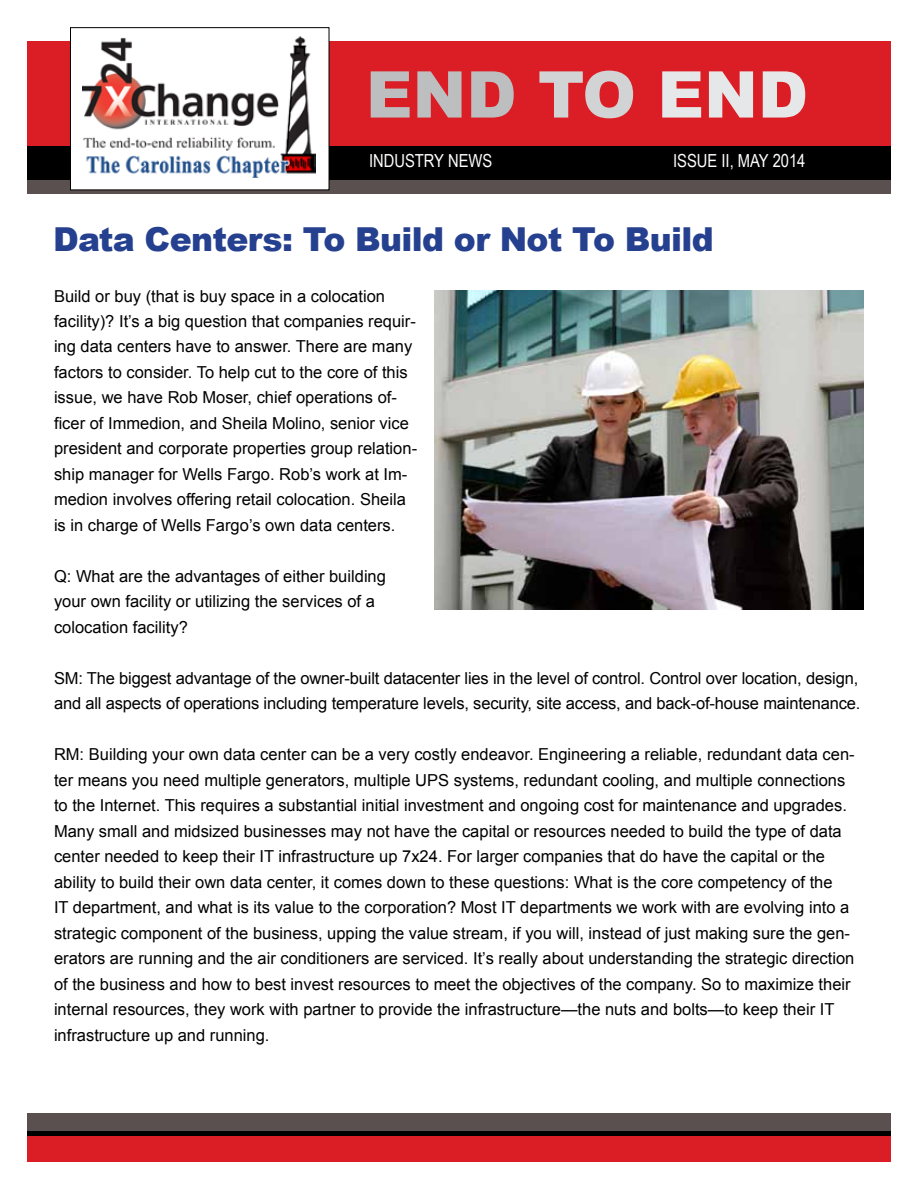
<style>
.page{position:relative;width:918px;height:1188px;background:#fff}
.page>*{position:absolute;margin:0;border:0;box-sizing:border-box;transform-origin:0 0}
.t1{font:900 64.5px "Arial";color:#bcbec0}
.t2{font:900 33px "Arial";letter-spacing:-.02em;color:#25408f}
.t3{font:18px "Arial Narrow";color:#fff}
.t4{font:16.5px/25.5px "Arial";color:#000}
.s1{color:#d1d3d4}
.s2{color:#e6e7e8}
</style>
<div class="page">
<div style="left:27px;top:41px;width:864px;height:108px;background:#db1e25"></div>
<div style="left:27px;top:170px;width:864px;height:24px;background:#5a5050"></div>
<div style="left:27px;top:146px;width:864px;height:33px;background:#000"></div>
<div style="left:70px;top:28px;width:259px;height:162px;background:#fff"></div>
<img style="left:82px;top:37px;width:234px;height:141px">
<div style="left:70px;top:27px;width:259px;height:163px;border:1px solid #000"></div>
<div style="left:27px;top:1113px;width:864px;height:22px;background:#5a5050"></div>
<div style="left:27px;top:1131px;width:864px;height:9px;background:#000"></div>
<div style="left:27px;top:1136px;width:864px;height:25px;background:#db1e25"></div>
<img style="left:434px;top:291px;width:430px;height:319px">
<h1 class="t1" style="left:366px;top:59px;width:444px">END <span class="s1">TO</span> <span class="s2">END</span></h1>
<p class="t3" style="left:369px;top:147px;width:125px">INDUSTRY NEWS</p>
<p class="t3" style="left:673px;top:147px;width:134px">ISSUE II, MAY 2014</p>
<h2 class="t2" style="left:53px;top:221px;width:662px">Data Centers: To Build or Not To Build</h2>
<p class="t4" style="left:54px;top:283px;width:365px">Build or buy (that is buy space in a colocation facility)? It’s a big question that companies requir&shy;ing data centers have to answer. There are many factors to consider. To help cut to the core of this issue, we have Rob Moser, chief operations of&shy;ficer of Immedion, and Sheila Molino, senior vice president and corporate properties group relation&shy;ship manager for Wells Fargo. Rob’s work at Im&shy;medion involves offering retail colocation. Sheila is in charge of Wells Fargo’s own data centers.</p>
<p class="t4" style="left:54px;top:563px;width:334px">Q: What are the advantages of either building your own facility or utilizing the services of a colocation facility?</p>
<p class="t4" style="left:54px;top:665px;width:808px">SM: The biggest advantage of the owner-built datacenter lies in the level of control. Control over location, design, and all aspects of operations including temperature levels, security, site access, and back-of-house maintenance.</p>
<p class="t4" style="left:54px;top:742px;width:802px">RM: Building your own data center can be a very costly endeavor. Engineering a reliable, redundant data cen&shy;ter means you need multiple generators, multiple UPS systems, redundant cooling, and multiple connections to the Internet. This requires a substantial initial investment and ongoing cost for maintenance and upgrades.<br>Many small and midsized businesses may not have the capital or resources needed to build the type of data center needed to keep their IT infrastructure up 7x24. For larger companies that do have the capital or the ability to build their own data center, it comes down to these questions: What is the core competency of the<br>IT department, and what is its value to the corporation? Most IT departments we work with are evolving into a strategic component of the business, upping the value stream, if you will, instead of just making sure the gen&shy;erators are running and the air conditioners are serviced. It’s really about understanding the strategic direction of the business and how to best invest resources to meet the objectives of the company. So to maximize their internal resources, they work with partner to provide the infrastructure—the nuts and bolts—to keep their IT infrastructure up and running.</p>
</div>
